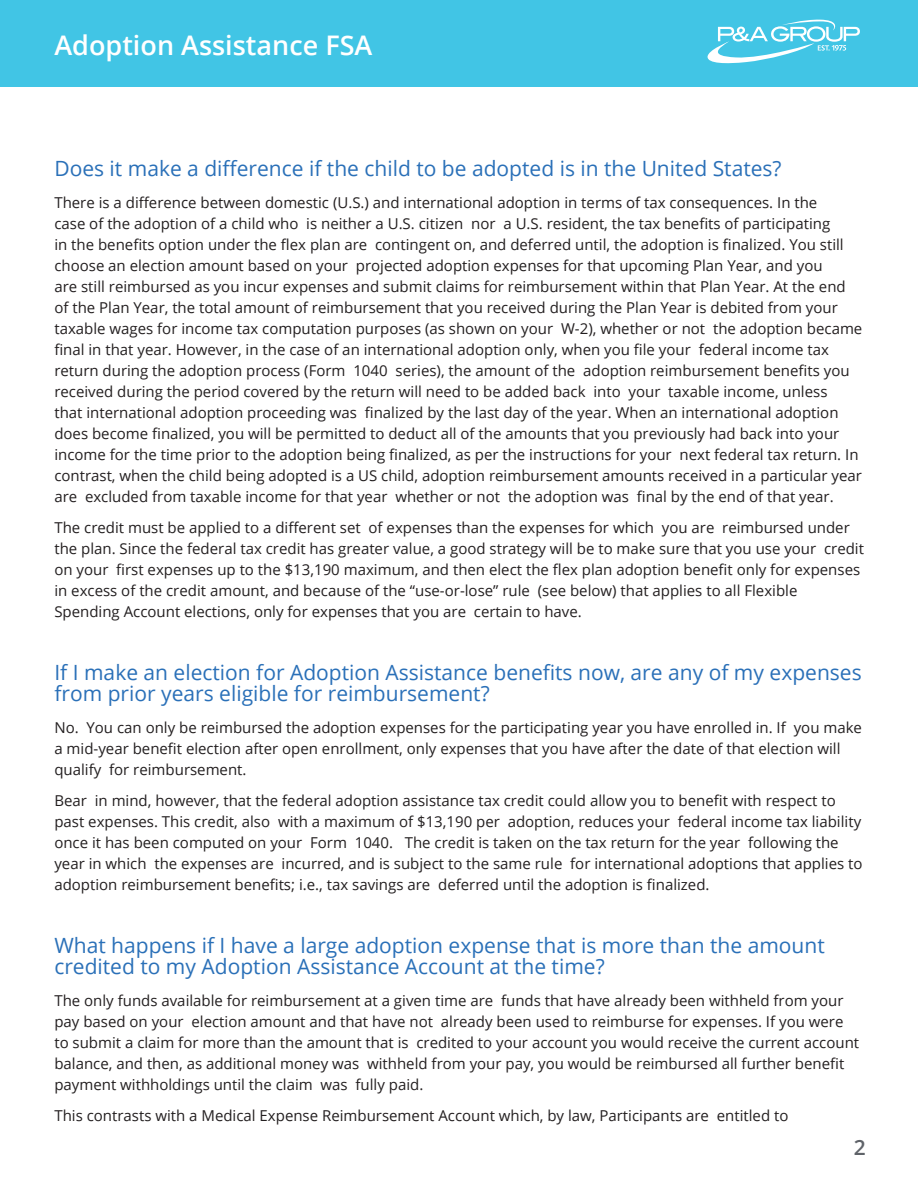
<style>
.page{position:relative;width:918px;height:1188px;background:#fff}
.page>*{position:absolute;margin:0;border:0;box-sizing:border-box;transform-origin:0 0}
.t1{font:600 27px "Open Sans";color:#fff}
.t2{font:21px/21px "Open Sans";color:#2a70b8}
.t3{font:600 21px "Open Sans";color:#5f6369}
.t4{font:15px/21px "Open Sans";color:#231f20}
</style>
<div class="page">
<div style="left:0;top:0;width:917px;height:86px;background:#41c5e5"></div>
<svg style="left:708px;top:20px;width:152px;height:43px"></svg>
<p class="t1" style="left:54px;top:26px;width:320px">Adoption Assistance FSA</p>
<p class="t2" style="left:54px;top:158px;width:729px">Does it make a difference if the child to be adopted is in the United States?</p>
<p class="t4" style="left:54px;top:191px;width:810px">There is a difference between domestic (U.S.) and international adoption in terms of tax consequences. In the<br>case of the adoption of a child who is neither a U.S. citizen nor a U.S. resident, the tax benefits of participating<br>in the benefits option under the flex plan are contingent on, and deferred until, the adoption is finalized. You still choose an election amount based on your projected adoption expenses for that upcoming Plan Year, and you<br>are still reimbursed as you incur expenses and submit claims for reimbursement within that Plan Year. At the end of the Plan Year, the total amount of reimbursement that you received during the Plan Year is debited from your taxable wages for income tax computation purposes (as shown on your W-2), whether or not the adoption became final in that year. However, in the case of an international adoption only, when you file your federal income tax return during the adoption process (Form 1040 series), the amount of the adoption reimbursement benefits you received during the period covered by the return will need to be added back into your taxable income, unless<br>that international adoption proceeding was finalized by the last day of the year. When an international adoption does become finalized, you will be permitted to deduct all of the amounts that you previously had back into your income for the time prior to the adoption being finalized, as per the instructions for your next federal tax return. In contrast, when the child being adopted is a US child, adoption reimbursement amounts received in a particular year are excluded from taxable income for that year whether or not the adoption was final by the end of that year.</p>
<p class="t4" style="left:54px;top:517px;width:811px">The credit must be applied to a different set of expenses than the expenses for which you are reimbursed under the plan. Since the federal tax credit has greater value, a good strategy will be to make sure that you use your credit on your first expenses up to the $13,190 maximum, and then elect the flex plan adoption benefit only for expenses in excess of the credit amount, and because of the “use-or-lose” rule (see below) that applies to all Flexible Spending Account elections, only for expenses that you are certain to have.</p>
<p class="t2" style="left:54px;top:662px;width:809px">If I make an election for Adoption Assistance benefits now, are any of my expenses from prior years eligible for reimbursement?</p>
<p class="t4" style="left:54px;top:716px;width:809px">No. You can only be reimbursed the adoption expenses for the participating year you have enrolled in. If you make a mid-year benefit election after open enrollment, only expenses that you have after the date of that election will qualify for reimbursement.</p>
<p class="t4" style="left:54px;top:790px;width:810px">Bear in mind, however, that the federal adoption assistance tax credit could allow you to benefit with respect to past expenses. This credit, also with a maximum of $13,190 per adoption, reduces your federal income tax liability once it has been computed on your Form 1040. The credit is taken on the tax return for the year following the year in which the expenses are incurred, and is subject to the same rule for international adoptions that applies to adoption reimbursement benefits; i.e., tax savings are deferred until the adoption is finalized.</p>
<p class="t2" style="left:54px;top:935px;width:772px">What happens if I have a large adoption expense that is more than the amount credited to my Adoption Assistance Account at the time?</p>
<p class="t4" style="left:54px;top:989px;width:806px">The only funds available for reimbursement at a given time are funds that have already been withheld from your pay based on your election amount and that have not already been used to reimburse for expenses. If you were to submit a claim for more than the amount that is credited to your account you would receive the current account balance, and then, as additional money was withheld from your pay, you would be reimbursed all further benefit payment withholdings until the claim was fully paid.</p>
<p class="t4" style="left:54px;top:1105px;width:736px">This contrasts with a Medical Expense Reimbursement Account which, by law, Participants are entitled to</p>
<p class="t3" style="left:854px;top:1133px;width:13px">2</p>
</div>
